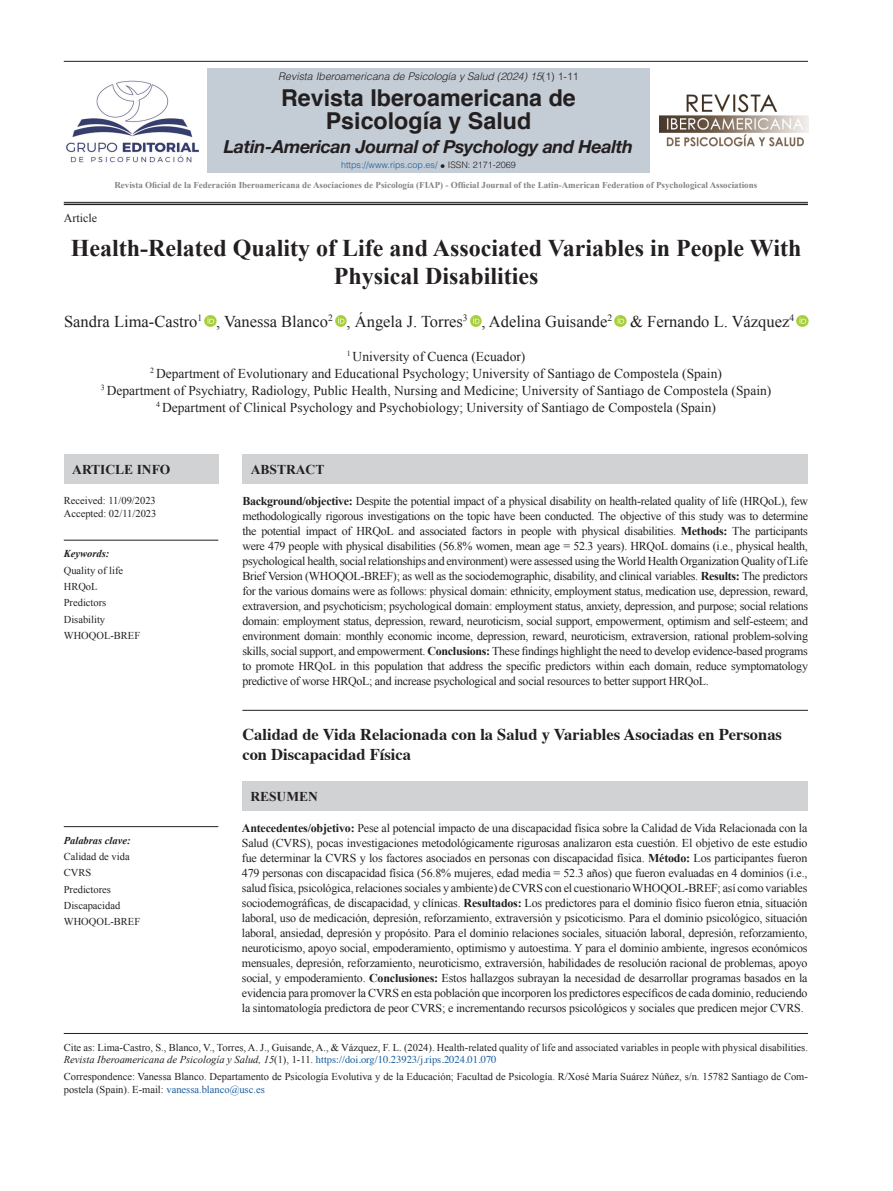
<style>
.page{position:relative;width:893px;height:1191px;background:#fff}
.page>*{position:absolute;margin:0;border:0;box-sizing:border-box;transform-origin:0 0}
.t1{font:700 24px/28.8px "Times New Roman";color:#231f20;text-align:center}
.t2{font:700 23.25px/22.5px "Helvetica";color:#231f20;text-align:center}
.t3{font:italic 700 18px "Helvetica Neue LT Std";letter-spacing:-.02em;color:#231f20}
.t4{font:16.5px "Times New Roman";color:#231f20}
.t5{font:700 16.5px/19.5px "Times";color:#231f20}
.t6{font:13.5px/17px "Times New Roman";color:#231f20;text-align:center}
.t7{font:700 13.5px "Times New Roman";color:#231f20}
.t8{font:12px/15px "Times New Roman";letter-spacing:-.015em;color:#231f20;text-align:justify}
.t9{font:10.5px/16.2px "Times New Roman";color:#231f20}
.t10{font:10.5px "Times";color:#175d9e}
.t11{font:italic 300 10.5px "Helvetica LT Std";color:#231f20}
.t12{font:italic 700 10.5px "Times New Roman";color:#231f20}
.t13{font:700 9px "Times New Roman";color:#808285}
.t14{font:300 9px "Helvetica LT Std";color:#175d9e}
.s1{font-style:normal}
.s2{color:#231f20}
.s3{font-weight:700}
.s4{font-family:"Times New Roman";font-style:italic;color:#231f20}
.s5{font-family:"Times New Roman";color:#231f20}
.s6{color:#175d9e}
</style>
<div class="page">
<div style="left:64px;top:454px;width:154px;height:30px;background:#d1d2d4"></div>
<hr style="left:64px;top:540px;width:154px;height:1px;background:#231f20">
<div style="left:242px;top:454px;width:566px;height:30px;background:#d1d2d4"></div>
<div style="left:242px;top:781px;width:565px;height:30px;background:#d1d2d4"></div>
<hr style="left:242px;top:710px;width:566px;height:1px;background:#231f20">
<hr style="left:64px;top:1033px;width:744px;height:1px;background:#231f20">
<svg style="left:205px;top:315px;width:11px;height:11px"></svg>
<svg style="left:335px;top:315px;width:12px;height:11px"></svg>
<svg style="left:470px;top:315px;width:11px;height:11px"></svg>
<svg style="left:615px;top:315px;width:11px;height:11px"></svg>
<svg style="left:797px;top:315px;width:11px;height:11px"></svg>
<hr style="left:64px;top:826px;width:154px;height:1px;background:#231f20">
<hr style="left:64px;top:61px;width:744px;height:1px;background:#231f20">
<hr style="left:64px;top:202px;width:744px;height:1px;background:#231f20">
<hr style="left:64px;top:204px;width:744px;height:1px;background:#231f20">
<img style="left:659px;top:94px;width:149px;height:53px">
<div style="left:207px;top:68px;width:443px;height:104px;background:#c4ccd5"></div>
<img style="left:66px;top:80px;width:133px;height:83px">
<p class="t11" style="left:278px;top:70px;width:302px">Revista Iberoamericana de Psicología y Salud (2024) 15<span class="s1">(1) 1-11</span></p>
<h2 class="t2" style="left:281px;top:87px;width:296px">Revista Iberoamericana de<br>Psicología y Salud</h2>
<h3 class="t3" style="left:224px;top:135px;width:411px">Latin-American Journal of Psychology and Health</h3>
<p class="t14" style="left:341px;top:159px;width:176px">https://www.rips.cop.es/ <span class="s2">● ISSN: 2171-2069</span></p>
<p class="t8" style="left:64px;top:210px;width:35px">Article</p>
<p class="t13" style="left:114px;top:178px;width:644px">Revista Oficial de la Federación Iberoamericana de Asociaciones de Psicología (FIAP) - Official Journal of the Latin-American Federation of Psychological Associations</p>
<h1 class="t1" style="left:71px;top:232px;width:732px">Health-Related Quality of Life and Associated Variables in People With<br>Physical Disabilities</h1>
<h3 class="t4" style="left:64px;top:310px;width:732px">Sandra Lima-Castro<sup>1</sup> , Vanessa Blanco<sup>2</sup> , Ángela J. Torres<sup>3</sup> , Adelina Guisande<sup>2</sup> &amp; Fernando L. Vázquez<sup>4</sup></h3>
<p class="t6" style="left:101px;top:347px;width:672px"><sup>1</sup> University of Cuenca (Ecuador)<br><sup>2</sup> Department of Evolutionary and Educational Psychology; University of Santiago de Compostela (Spain)<br><sup>3</sup> Department of Psychiatry, Radiology, Public Health, Nursing and Medicine; University of Santiago de Compostela (Spain)<br><sup>4</sup> Department of Clinical Psychology and Psychobiology; University of Santiago de Compostela (Spain)</p>
<p class="t7" style="left:72px;top:460px;width:100px">ARTICLE INFO</p>
<p class="t9" style="left:64px;top:494px;width:94px;line-height:12.8px">Received: 11/09/2023<br>Accepted: 02/11/2023</p>
<p class="t12" style="left:64px;top:546px;width:47px">Keywords:</p>
<p class="t9" style="left:64px;top:562px;width:78px">Quality of life<br>HRQoL<br>Predictors<br>Disability<br>WHOQOL-BREF</p>
<p class="t12" style="left:64px;top:833px;width:68px">Palabras clave:</p>
<p class="t9" style="left:64px;top:848px;width:78px">Calidad de vida<br>CVRS<br>Predictores<br>Discapacidad<br>WHOQOL-BREF</p>
<p class="t7" style="left:251px;top:460px;width:75px">ABSTRACT</p>
<p class="t8" style="left:242px;top:494px;width:567px"><span class="s3">Background/objective:</span> Despite the potential impact of a physical disability on health-related quality of life (HRQoL), few methodologically rigorous investigations on the topic have been conducted. The objective of this study was to determine the potential impact of HRQoL and associated factors in people with physical disabilities. <span class="s3">Methods:</span> The participants were 479 people with physical disabilities (56.8% women, mean age = 52.3 years). HRQoL domains (i.e., physical health, psychological health, social relationships and environment) were assessed using the World Health Organization Quality of Life Brief Version (WHOQOL-BREF); as well as the sociodemographic, disability, and clinical variables. <span class="s3">Results:</span> The predictors for the various domains were as follows: physical domain: ethnicity, employment status, medication use, depression, reward, extraversion, and psychoticism; psychological domain: employment status, anxiety, depression, and purpose; social relations domain: employment status, depression, reward, neuroticism, social support, empowerment, optimism and self-esteem; and environment domain: monthly economic income, depression, reward, neuroticism, extraversion, rational problem-solving skills, social support, and empowerment. <span class="s3">Conclusions:</span> These findings highlight the need to develop evidence-based programs to promote HRQoL in this population that address the specific predictors within each domain, reduce symptomatology predictive of worse HRQoL; and increase psychological and social resources to better support HRQoL.</p>
<h3 class="t5" style="left:242px;top:723px;width:541px">Calidad de Vida Relacionada con la Salud y Variables Asociadas en Personas con Discapacidad Física</h3>
<p class="t7" style="left:250px;top:787px;width:69px">RESUMEN</p>
<p class="t8" style="left:242px;top:820px;width:567px"><span class="s3">Antecedentes/objetivo:</span> Pese al potencial impacto de una discapacidad física sobre la Calidad de Vida Relacionada con la Salud (CVRS), pocas investigaciones metodológicamente rigurosas analizaron esta cuestión. El objetivo de este estudio fue determinar la CVRS y los factores asociados en personas con discapacidad física. <span class="s3">Método:</span> Los participantes fueron 479 personas con discapacidad física (56.8% mujeres, edad media = 52.3 años) que fueron evaluadas en 4 dominios (i.e., salud física, psicológica, relaciones sociales y ambiente) de CVRS con el cuestionario WHOQOL-BREF; así como variables sociodemográficas, de discapacidad, y clínicas. <span class="s3">Resultados:</span> Los predictores para el dominio físico fueron etnia, situación laboral, uso de medicación, depresión, reforzamiento, extraversión y psicoticismo. Para el dominio psicológico, situación laboral, ansiedad, depresión y propósito. Para el dominio relaciones sociales, situación laboral, depresión, reforzamiento, neuroticismo, apoyo social, empoderamiento, optimismo y autoestima. Y para el dominio ambiente, ingresos económicos mensuales, depresión, reforzamiento, neuroticismo, extraversión, habilidades de resolución racional de problemas, apoyo social, y empoderamiento. <span class="s3">Conclusiones:</span> Estos hallazgos subrayan la necesidad de desarrollar programas basados en la evidencia para promover la CVRS en esta población que incorporen los predictores específicos de cada dominio, reduciendo la sintomatología predictora de peor CVRS; e incrementando recursos psicológicos y sociales que predicen mejor CVRS.</p>
<p class="t9" style="left:64px;top:1039px;width:746px">Cite as: Lima-Castro, S., Blanco, V., Torres, A. J., Guisande, A., &amp; Vázquez, F. L. (2024). Health-related quality of life and associated variables in people with physical disabilities.</p>
<p class="t10" style="left:64px;top:1050px;width:434px"><span class="s4">Revista Iberoamericana de Psicología y Salud, 15</span><span class="s5">(1), 1-11.</span> https://doi.org/10.23923/j.rips.2024.01.070</p>
<p class="t9" style="left:64px;top:1070px;width:746px;line-height:12.8px">Correspondence: Vanessa Blanco. Departamento de Psicología Evolutiva y de la Educación; Facultad de Psicología. R/Xosé María Suárez Núñez, s/n. 15782 Santiago de Com&shy;postela (Spain). E-mail: <span class="s6">vanessa.blanco@usc.es</span></p>
</div>
